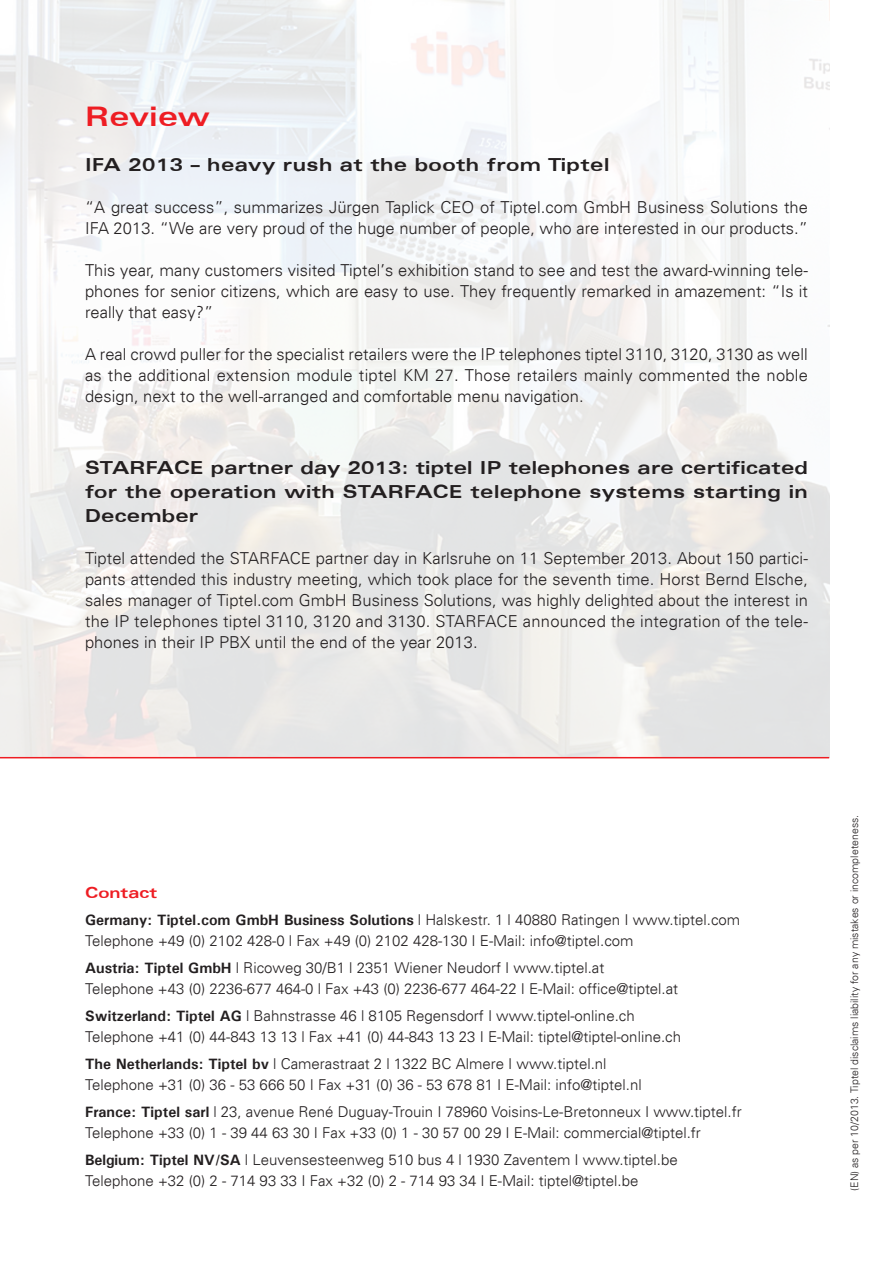
<style>
.page{position:relative;width:893px;height:1263px;background:#fff}
.page>*{position:absolute;margin:0;border:0;box-sizing:border-box;transform-origin:0 0}
.t1{font:700 expanded 27px "Univers";letter-spacing:.015em;color:#ee1d23}
.t2{font:700 expanded 18px/24px "Univers";letter-spacing:.02em;color:#231f20;text-align:justify}
.t3{font:16.5px/21px "USA Light Plain";letter-spacing:.005em;color:#231f20;text-align:justify}
.t4{font:15px "USA Light Plain";color:#231f20}
.t5{font:700 expanded 15px "Univers";color:#ee1d23}
.t6{font:10.5px "USA Light Plain";color:#231f20}
.s1{font-family:"Univers";font-weight:700}
</style>
<div class="page">
<hr style="left:0;top:757px;width:829px;height:1px;background:#ee1d23">
<p class="t1" style="left:85px;top:101px;width:126px">Review</p>
<p class="t2" style="left:85px;top:153px;width:526px">IFA 2013 – heavy rush at the booth from Tiptel</p>
<p class="t3" style="left:85px;top:196px;width:724px">“A great success”, summarizes Jürgen Taplick CEO of Tiptel.com GmbH Business Solutions the<br>IFA 2013. “We are very proud of the huge number of people, who are interested in our products.”</p>
<p class="t3" style="left:85px;top:259px;width:724px">This year, many customers visited Tiptel’s exhibition stand to see and test the award-winning tele&shy;phones for senior citizens, which are easy to use. They frequently remarked in amazement: “Is it really that easy?”</p>
<p class="t3" style="left:85px;top:343px;width:724px">A real crowd puller for the specialist retailers were the IP telephones tiptel 3110, 3120, 3130 as well as the additional extension module tiptel KM 27. Those retailers mainly commented the noble design, next to the well-arranged and comfortable menu navigation.</p>
<p class="t2" style="left:85px;top:456px;width:724px">STARFACE partner day 2013: tiptel IP telephones are certificated for the operation with STARFACE telephone systems starting in December</p>
<p class="t3" style="left:85px;top:547px;width:724px">Tiptel attended the STARFACE partner day in Karlsruhe on 11 September 2013. About 150 partici&shy;pants attended this industry meeting, which took place for the seventh time. Horst Bernd Elsche, sales manager of Tiptel.com GmbH Business Solutions, was highly delighted about the interest in the IP telephones tiptel 3110, 3120 and 3130. STARFACE announced the integration of the tele&shy;phones in their IP PBX until the end of the year 2013.</p>
<p class="t5" style="left:85px;top:884px;width:74px">Contact</p>
<p class="t4" style="left:85px;top:910px;width:657px"><span class="s1">Germany: Tiptel.com GmbH Business Solutions</span> | Halskestr. 1 | 40880 Ratingen I www.tiptel.com</p>
<p class="t4" style="left:85px;top:931px;width:550px">Telephone +49 (0) 2102 428-0 | Fax +49 (0) 2102 428-130 I E-Mail: info@tiptel.com</p>
<p class="t4" style="left:85px;top:958px;width:521px"><span class="s1">Austria: Tiptel GmbH</span> | Ricoweg 30/B1 | 2351 Wiener Neudorf I www.tiptel.at</p>
<p class="t4" style="left:85px;top:979px;width:595px">Telephone +43 (0) 2236-677 464-0 | Fax +43 (0) 2236-677 464-22 I E-Mail: office@tiptel.at</p>
<p class="t4" style="left:85px;top:1006px;width:551px"><span class="s1">Switzerland: Tiptel AG</span> | Bahnstrasse 46 | 8105 Regensdorf I www.tiptel-online.ch</p>
<p class="t4" style="left:85px;top:1027px;width:597px">Telephone +41 (0) 44-843 13 13 | Fax +41 (0) 44-843 13 23 I E-Mail: tiptel@tiptel-online.ch</p>
<p class="t4" style="left:85px;top:1054px;width:523px"><span class="s1">The Netherlands: Tiptel bv</span> | Camerastraat 2 | 1322 BC Almere I www.tiptel.nl</p>
<p class="t4" style="left:85px;top:1075px;width:558px">Telephone +31 (0) 36 - 53 666 50 I Fax +31 (0) 36 - 53 678 81 I E-Mail: info@tiptel.nl</p>
<p class="t4" style="left:85px;top:1102px;width:658px"><span class="s1">France: Tiptel sarl</span> | 23, avenue René Duguay-Trouin I 78960 Voisins-Le-Bretonneux I www.tiptel.fr</p>
<p class="t4" style="left:85px;top:1123px;width:617px">Telephone +33 (0) 1 - 39 44 63 30 I Fax +33 (0) 1 - 30 57 00 29 I E-Mail: commercial@tiptel.fr</p>
<p class="t4" style="left:85px;top:1150px;width:594px"><span class="s1">Belgium: Tiptel NV/SA</span> | Leuvensesteenweg 510 bus 4 | 1930 Zaventem I www.tiptel.be</p>
<p class="t4" style="left:85px;top:1171px;width:555px">Telephone +32 (0) 2 - 714 93 33 I Fax +32 (0) 2 - 714 93 34 I E-Mail: tiptel@tiptel.be</p>
<p class="t6" style="left:848px;top:1191px;width:377px;rotate:-90deg">(EN) as per 10/2013. Tiptel disclaims liability for any mistakes or incompleteness.</p>
</div>
